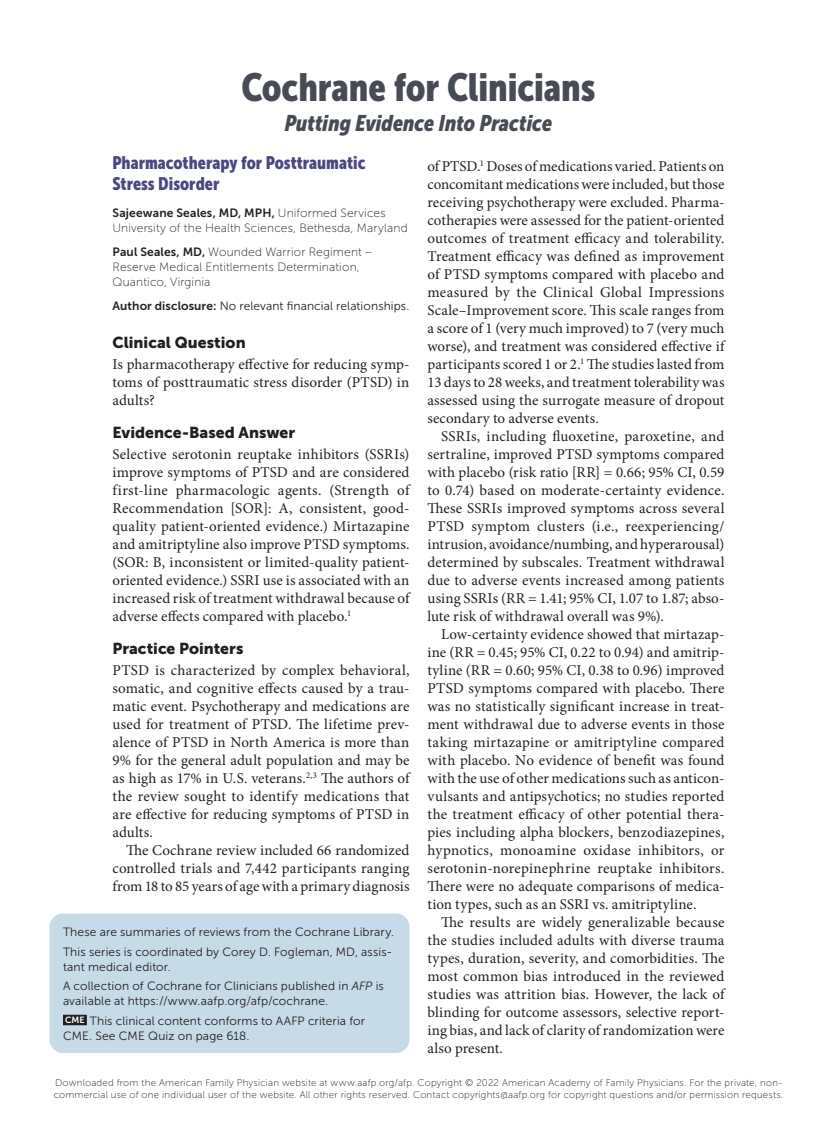
<style>
.page{position:relative;width:837px;height:1134px;background:#fff}
.page>*{position:absolute;margin:0;border:0;box-sizing:border-box;transform-origin:0 0}
.department_name{font:39px "Museo Sans Cond 900";letter-spacing:-.005em;color:#464b54}
.department_tagline{font:italic 22.5px "Museo Sans Cond 900";color:#464b54}
.item_title{font:18px/21px "Museo Sans Cond 900";color:#4b4783}
.head1{font:15.75px "Museo Sans 900";color:#231f20}
.body_text{font:15px/18px "Minion Pro";letter-spacing:.005em;color:#231f20;text-align:justify}
.body_noindent{font:15px/18px "Minion Pro";letter-spacing:.01em;color:#231f20;text-align:justify}
.t1{font:italic 12.75px "Minion Pro";letter-spacing:.01em;color:#231f20}
.t2{font:italic 600 12.75px "Minion Pro";letter-spacing:.015em;color:#231f20}
.t3{font:12.75px "Minion Pro";letter-spacing:.03em;color:#231f20}
.blurb{font:12px/15px "Museo Sans 300";letter-spacing:.01em;color:#231f20}
.byline_after{font:12px/15px "Museo Sans 100";letter-spacing:.015em;color:#231f20}
.t4{font:9.75px/11.7px "Museo Sans 100";letter-spacing:.02em;color:#231f20}
.s1{font-family:"Museo Sans 700"}
.s2{font-style:italic}
.s3{font-family:"Museo Sans 700";font-size:9px;color:#fff}
.s4{font-family:"Museo Sans 900";font-weight:400;font-style:normal;font-size:15px}
</style>
<div class="page">
<div style="left:50px;top:914px;width:360px;height:139px;background:#c7dae8;border-radius:14px"></div>
<div style="left:63px;top:1015px;width:24px;height:10px;background:#231f20"></div>
<p class="department_name" style="left:242px;top:65px;width:355px">Cochrane for Clinicians</p>
<p class="department_tagline" style="left:285px;top:111px;width:269px">Putting Evidence Into Practice</p>
<p class="item_title" style="left:112px;top:152px;width:255px">Pharmacotherapy for Posttraumatic<br>Stress Disorder</p>
<p class="byline_after" style="left:112px;top:205px;width:297px"><span class="s1">Sajeewane Seales, MD, MPH,</span> Uniformed Services<br>University of the Health Sciences, Bethesda, Maryland</p>
<p class="byline_after" style="left:112px;top:244px;width:261px"><span class="s1">Paul Seales, MD,</span> Wounded Warrior Regiment –<br>Reserve Medical Entitlements Determination,<br>Quantico, Virginia</p>
<p class="blurb" style="left:112px;top:298px;width:298px"><span class="s1">Author disclosure:</span> No relevant financial relationships.</p>
<p class="head1" style="left:112px;top:334px;width:135px">Clinical Question</p>
<p class="body_noindent" style="left:112px;top:355px;width:299px">Is pharmacotherapy effective for reducing symp&shy;toms of posttraumatic stress disorder (PTSD) in adults?</p>
<p class="head1" style="left:112px;top:424px;width:184px">Evidence-Based Answer</p>
<p class="body_noindent" style="left:112px;top:445px;width:299px">Selective serotonin reuptake inhibitors (SSRIs) improve symptoms of PTSD and are considered first-line pharmacologic agents. (Strength of Recommendation [SOR]: A, consistent, good&shy;quality patient-oriented evidence.) Mirtazapine and amitriptyline also improve PTSD symptoms. (SOR: B, inconsistent or limited-quality patient&shy;oriented evidence.) SSRI use is associated with an increased risk of treatment withdrawal because of adverse effects compared with placebo.<sup>1</sup></p>
<p class="head1" style="left:112px;top:640px;width:132px">Practice Pointers</p>
<p class="body_noindent" style="left:112px;top:661px;width:299px">PTSD is characterized by complex behavioral, somatic, and cognitive effects caused by a trau&shy;matic event. Psychotherapy and medications are used for treatment of PTSD. The lifetime prev&shy;alence of PTSD in North America is more than 9% for the general adult population and may be as high as 17% in U.S. veterans.<sup>2,3</sup> The authors of the review sought to identify medications that are effective for reducing symptoms of PTSD in adults.</p>
<p class="body_text" style="left:112px;top:841px;width:299px;text-indent:14px">The Cochrane review included 66 randomized controlled trials and 7,442 participants ranging from 18 to 85 years of age with a primary diagnosis</p>
<p class="body_text" style="left:428px;top:157px;width:299px">of PTSD.<sup>1</sup> Doses of medications varied. Patients on concomitant medications were included, but those receiving psychotherapy were excluded. Pharma&shy;cotherapies were assessed for the patient-oriented outcomes of treatment efficacy and tolerability.<br>Treatment efficacy was defined as improvement of PTSD symptoms compared with placebo and measured by the Clinical Global Impressions Scale–Improvement score. This scale ranges from a score of 1 (very much improved) to 7 (very much worse), and treatment was considered effective if participants scored 1 or 2.<sup>1</sup> The studies lasted from 13 days to 28 weeks, and treatment tolerability was assessed using the surrogate measure of dropout secondary to adverse events.</p>
<p class="body_text" style="left:428px;top:427px;width:299px;text-indent:14px">SSRIs, including fluoxetine, paroxetine, and sertraline, improved PTSD symptoms compared with placebo (risk ratio [RR] = 0.66; 95% CI, 0.59 to 0.74) based on moderate-certainty evidence.<br>These SSRIs improved symptoms across several PTSD symptom clusters (i.e., reexperiencing/ intrusion, avoidance/numbing, and hyperarousal) determined by subscales. Treatment withdrawal due to adverse events increased among patients using SSRIs (RR = 1.41; 95% CI, 1.07 to 1.87; abso&shy;lute risk of withdrawal overall was 9%).</p>
<p class="body_text" style="left:428px;top:625px;width:299px;text-indent:14px">Low-certainty evidence showed that mirtazap&shy;ine (RR = 0.45; 95% CI, 0.22 to 0.94) and amitrip&shy;tyline (RR = 0.60; 95% CI, 0.38 to 0.96) improved PTSD symptoms compared with placebo. There was no statistically significant increase in treat&shy;ment withdrawal due to adverse events in those taking mirtazapine or amitriptyline compared with placebo. No evidence of benefit was found with the use of other medications such as anticon&shy;vulsants and antipsychotics; no studies reported the treatment efficacy of other potential thera&shy;pies including alpha blockers, benzodiazepines, hypnotics, monoamine oxidase inhibitors, or serotonin-norepinephrine reuptake inhibitors.<br>There were no adequate comparisons of medica&shy;tion types, such as an SSRI vs. amitriptyline.</p>
<p class="body_text" style="left:428px;top:913px;width:299px;text-indent:14px">The results are widely generalizable because the studies included adults with diverse trauma types, duration, severity, and comorbidities. The most common bias introduced in the reviewed studies was attrition bias. However, the lack of blinding for outcome assessors, selective report&shy;ing bias, and lack of clarity of randomization were also present.</p>
<p class="blurb" style="left:63px;top:924px;width:332px">These are summaries of reviews from the Cochrane Library.</p>
<p class="blurb" style="left:63px;top:944px;width:331px">This series is coordinated by Corey D. Fogleman, MD, assis&shy;tant medical editor.</p>
<p class="blurb" style="left:63px;top:978px;width:322px">A collection of Cochrane for Clinicians published in <span class="s2">AFP</span> is available at https://www.aafp.org/afp/cochrane.</p>
<p class="blurb" style="left:63px;top:1013px;width:304px"><span class="s3">CME</span> This clinical content conforms to AAFP criteria for<br>CME. See CME Quiz on page 618.</p>
<p class="t4" style="left:54px;top:1077px;width:731px">Downloaded from the American Family Physician website at www.aafp.org/afp. Copyright © 2022 American Academy of Family Physicians. For the private, non&shy;commercial use of one individual user of the website. All other rights reserved. Contact copyrights@aafp.org for copyright questions and/or permission requests.</p>
<p class="t1" style="left:50px;top:1078px;width:212px">December 2022 ◆ Volume 106, Number 6</p>
<p class="t3" style="left:353px;top:1078px;width:96px">www.aafp.org/afp</p>
<p class="t2" style="left:606px;top:1077px;width:183px">American Family Physician <span class="s4">623</span></p>
</div>
